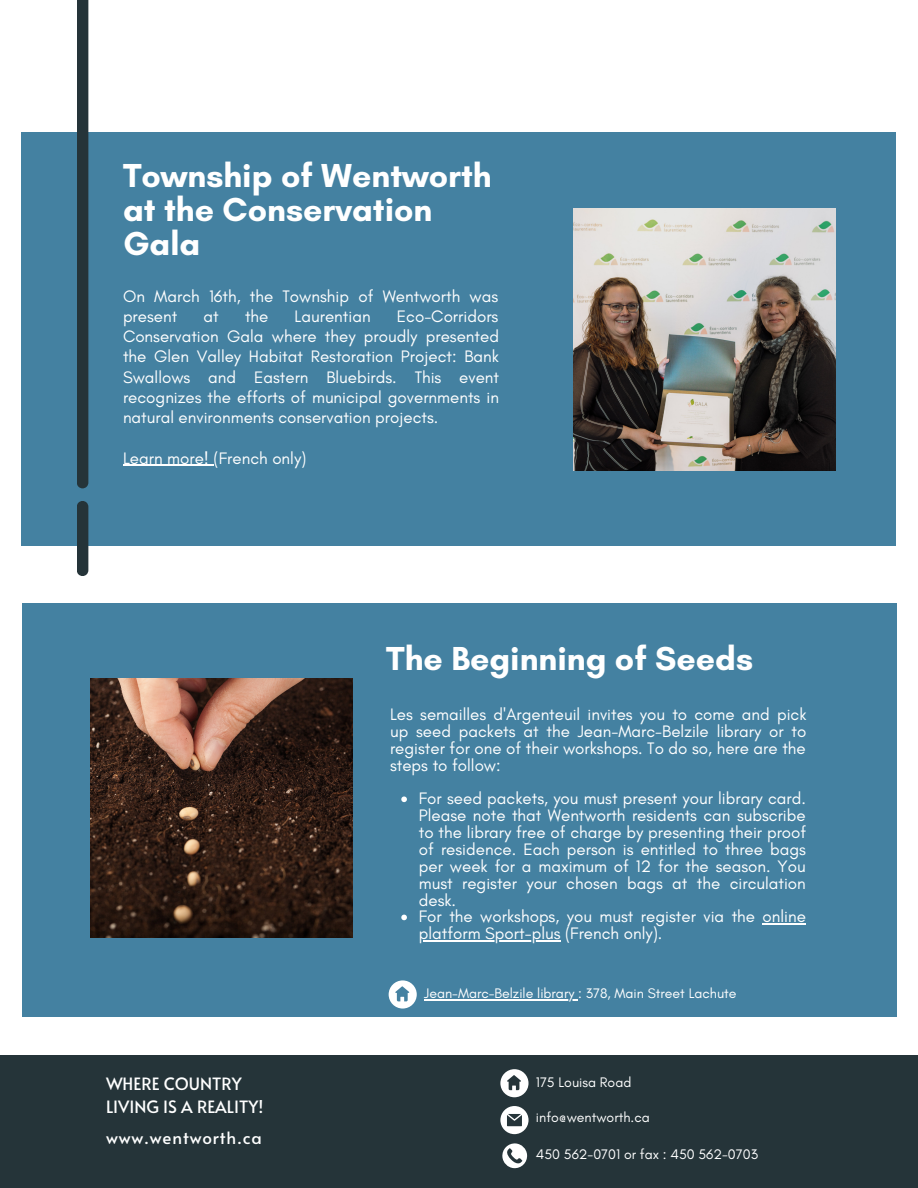
<style>
.page{position:relative;width:918px;height:1188px;background:#fff}
.page>*{position:absolute;margin:0;border:0;box-sizing:border-box;transform-origin:0 0}
.t1{font:700 33.9px/33.9px "Glacial Indifference";color:#fff}
.t2{font:16.95px/16.8px "Glacial Indifference";color:#fff}
.t3{font:16.95px/23.2px "Alata";color:#fff}
.t4{font:16.95px "Alata";letter-spacing:.05em;color:#fff}
.t5{font:14.1px "Glacial Indifference";color:#fff}
</style>
<div class="page">
<div style="left:21px;top:132px;width:875px;height:414px;background:#4481a1"></div>
<div style="left:77px;top:0;width:11px;height:488px;background:#253439"></div>
<div style="left:22px;top:604px;width:874px;height:413px;background:#4481a1"></div>
<img style="left:90px;top:679px;width:263px;height:259px">
<svg style="left:77px;top:501px;width:11px;height:75px"></svg>
<svg style="left:401px;top:796px;width:6px;height:6px"></svg>
<svg style="left:401px;top:915px;width:6px;height:5px"></svg>
<hr style="left:763px;top:924px;width:43px;height:1px;background:#fff">
<hr style="left:419px;top:940px;width:142px;height:2px;background:#fff">
<hr style="left:123px;top:465px;width:91px;height:1px;background:#fff">
<img style="left:573px;top:209px;width:262px;height:262px">
<div style="left:0;top:1056px;width:918px;height:132px;background:#253439"></div>
<svg style="left:500px;top:1069px;width:29px;height:100px"></svg>
<svg style="left:389px;top:980px;width:28px;height:29px"></svg>
<hr style="left:424px;top:999px;width:154px;height:2px;background:#fff">
<h1 class="t1" style="left:123px;top:158px;width:370px">Township of Wentworth at the Conservation<br>Gala</h1>
<p class="t2" style="left:123px;top:286px;width:377px;line-height:20.2px">On March 16th, the Township of Wentworth was present</p>
<p class="t2" style="left:123px;top:306px;width:378px;line-height:20.2px;text-align:justify;text-indent:274px">Eco-Corridors Conservation Gala where they proudly presented the Glen Valley Habitat Restoration Project: Bank Swallows and Eastern Bluebirds. This event recognizes the efforts of municipal governments in natural environments conservation projects.</p>
<p class="t2" style="left:123px;top:449px;width:185px">Learn more! (French only)</p>
<p class="t2" style="left:204px;top:308px;width:17px">at</p>
<p class="t2" style="left:245px;top:308px;width:25px">the</p>
<p class="t2" style="left:295px;top:308px;width:77px">Laurentian</p>
<h1 class="t1" style="left:386px;top:641px;width:369px">The Beginning of Seeds</h1>
<p class="t2" style="left:390px;top:706px;width:418px;text-align:justify">Les semailles d'Argenteuil invites you to come and pick up seed packets at the Jean-Marc-Belzile library or to register for one of their workshops. To do so, here are the steps to follow:</p>
<p class="t2" style="left:419px;top:790px;width:389px">For seed packets, you must present your library card.<br>Please note that Wentworth residents can subscribe to the library free of charge by presenting their proof of residence. Each person is entitled to three bags per week for a maximum of 12 for the season. You must register your chosen bags at the circulation desk.<br>For the workshops, you must register via the online platform Sport-plus (French only).</p>
<p class="t3" style="left:106px;top:1071px;width:159px">WHERE COUNTRY<br>LIVING IS A REALITY!</p>
<p class="t4" style="left:106px;top:1125px;width:158px">www.wentworth.ca</p>
<p class="t5" style="left:424px;top:985px;width:314px">Jean-Marc-Belzile library : 378, Main Street Lachute</p>
<p class="t5" style="left:536px;top:1074px;width:97px">175 Louisa Road</p>
<p class="t5" style="left:536px;top:1109px;width:115px">info@wentworth.ca</p>
<p class="t5" style="left:536px;top:1145px;width:224px">450 562-0701 or fax : 450 562-0703</p>
</div>
